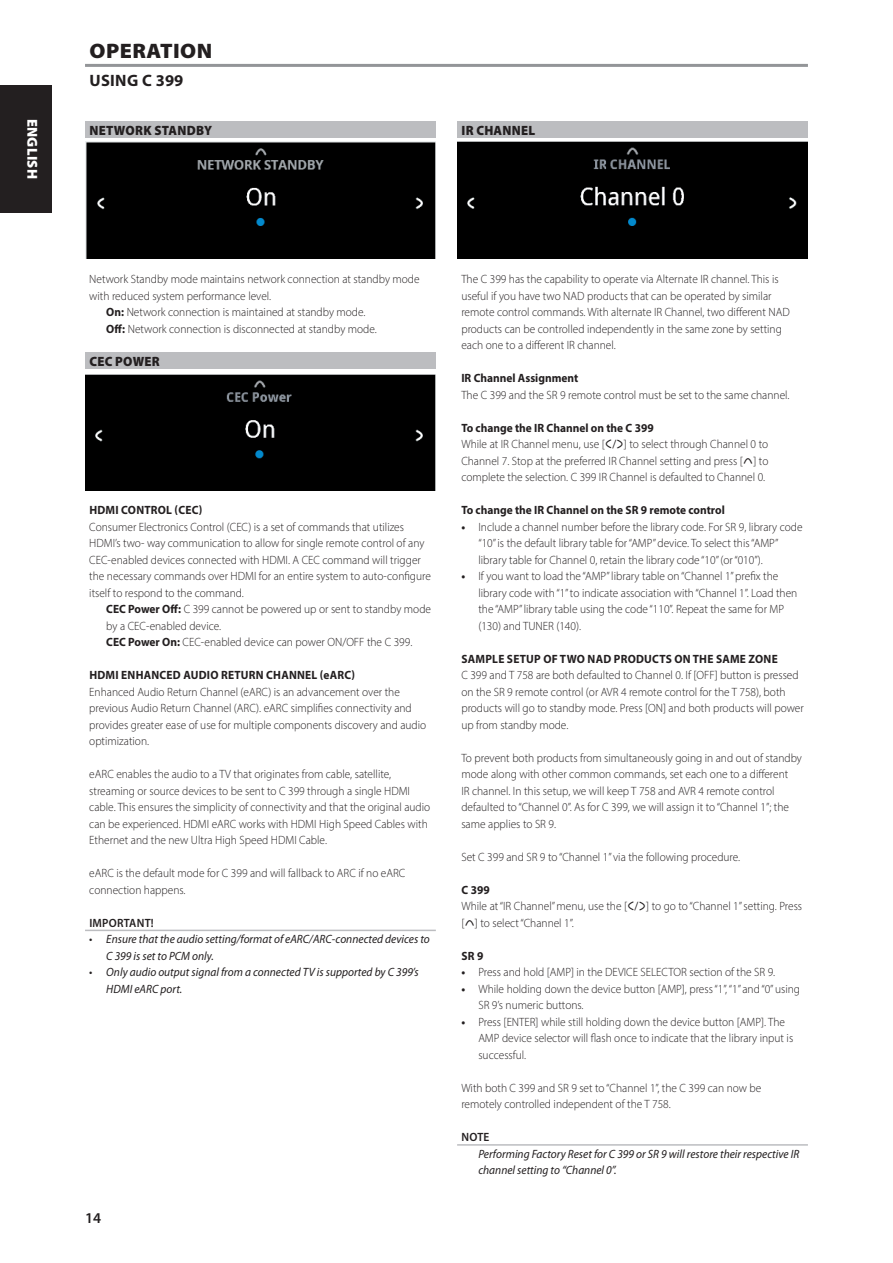
<style>
.page{position:relative;width:893px;height:1263px;background:#fff}
.page>*{position:absolute;margin:0;border:0;box-sizing:border-box;transform-origin:0 0}
.Body_copy_-_header{font:900 21px "Myriad Pro";letter-spacing:.02em;color:#231f20;scale:1.05 1}
.Body_copy_-_header-2{font:700 16.5px "Myriad Pro";letter-spacing:.02em;color:#231f20}
.Misc_-_page_number{font:600 15px "Myriad Pro";color:#231f20}
.Misc_-_language_tab{font:900 14.4px "Myriad Pro";letter-spacing:.02em;color:#fff}
.Body_copy_-_sub-sect{font:900 13.5px "Myriad Pro";letter-spacing:.02em;color:#231f20;scale:.95 1}
.Body_copy_-_normal{font:300 12px/16.5px "Myriad Pro";color:#231f20;scale:.95 1}
.Body_copy_-_indent_1{font:300 12px/16.5px "Myriad Pro";color:#231f20;scale:.95 1}
.Body_copy_-_note{font:italic 12px/16.5px "Myriad Pro";color:#231f20;scale:.95 1}
.Body_copy_-_sub-sect-2{font:700 12px "Myriad Pro";letter-spacing:.02em;color:#231f20;scale:.95 1}
.Body_copy_-_normal-2{font:700 12px "Myriad Pro";color:#231f20;scale:.95 1}
.Body_copy_-_note_hea{font:600 12px "Myriad Pro";letter-spacing:.02em;color:#231f20;scale:.95 1}
.s1{font-weight:700}
</style>
<div class="page">
<div style="left:0;top:85px;width:51px;height:128px;background:#231f20"></div>
<div style="left:85px;top:121px;width:351px;height:17px;background:#bcbdc0"></div>
<div style="left:85px;top:352px;width:351px;height:17px;background:#bcbdc0"></div>
<hr style="left:85px;top:930px;width:351px;height:1px;background:#bcbdc0">
<div style="left:457px;top:121px;width:351px;height:17px;background:#bcbdc0"></div>
<hr style="left:457px;top:1144px;width:351px;height:2px;background:#bcbdc0">
<hr style="left:85px;top:64px;width:723px;height:3px;background:#939598">
<img style="left:85px;top:141px;width:350px;height:117px">
<div style="left:457px;top:141px;width:351px;height:117px;background:#000"></div>
<div style="left:85px;top:374px;width:350px;height:117px;background:#000"></div>
<p class="Body_copy_-_header" style="left:90px;top:37px;width:118px">OPERATION</p>
<p class="Body_copy_-_header-2" style="left:89px;top:70px;width:95px">USING C 399</p>
<p class="Misc_-_language_tab" style="left:42px;top:119px;width:62px;rotate:90deg">ENGLISH</p>
<p class="Body_copy_-_sub-sect" style="left:89px;top:121px;width:131px">NETWORK STANDBY</p>
<p class="Body_copy_-_sub-sect" style="left:461px;top:121px;width:79px">IR CHANNEL</p>
<p class="Body_copy_-_normal" style="left:89px;top:271px;width:349px">Network Standby mode maintains network connection at standby mode with reduced system performance level.</p>
<p class="Body_copy_-_indent_1" style="left:106px;top:304px;width:274px"><span class="s1">On:</span> Network connection is maintained at standby mode.</p>
<p class="Body_copy_-_indent_1" style="left:106px;top:320px;width:286px"><span class="s1">Off:</span> Network connection is disconnected at standby mode.</p>
<p class="Body_copy_-_sub-sect" style="left:89px;top:352px;width:76px">CEC POWER</p>
<p class="Body_copy_-_sub-sect-2" style="left:89px;top:502px;width:120px">HDMI CONTROL (CEC)</p>
<p class="Body_copy_-_normal" style="left:89px;top:518px;width:361px">Consumer Electronics Control (CEC) is a set of commands that utilizes HDMI’s two- way communication to allow for single remote control of any CEC-enabled devices connected with HDMI. A CEC command will trigger the necessary commands over HDMI for an entire system to auto-configure itself to respond to the command.</p>
<p class="Body_copy_-_indent_1" style="left:106px;top:601px;width:343px"><span class="s1">CEC Power Off:</span> C 399 cannot be powered up or sent to standby mode by a CEC-enabled device.</p>
<p class="Body_copy_-_indent_1" style="left:106px;top:634px;width:324px"><span class="s1">CEC Power On:</span> CEC-enabled device can power ON/OFF the C 399.</p>
<p class="Body_copy_-_sub-sect-2" style="left:89px;top:667px;width:281px">HDMI ENHANCED AUDIO RETURN CHANNEL (eARC)</p>
<p class="Body_copy_-_normal" style="left:89px;top:683px;width:356px">Enhanced Audio Return Channel (eARC) is an advancement over the previous Audio Return Channel (ARC). eARC simplifies connectivity and provides greater ease of use for multiple components discovery and audio optimization.</p>
<p class="Body_copy_-_normal" style="left:89px;top:766px;width:360px">eARC enables the audio to a TV that originates from cable, satellite, streaming or source devices to be sent to C 399 through a single HDMI cable. This ensures the simplicity of connectivity and that the original audio can be experienced. HDMI eARC works with HDMI High Speed Cables with Ethernet and the new Ultra High Speed HDMI Cable.</p>
<p class="Body_copy_-_normal" style="left:89px;top:865px;width:334px">eARC is the default mode for C 399 and will fallback to ARC if no eARC connection happens.</p>
<p class="Body_copy_-_note_hea" style="left:89px;top:915px;width:69px">IMPORTANT!</p>
<p class="Body_copy_-_note" style="left:106px;top:931px;width:342px;text-indent:-17px">• Ensure that the audio setting/format of eARC/ARC-connected devices to<br>C 399 is set to PCM only.</p>
<p class="Body_copy_-_note" style="left:106px;top:964px;width:330px;text-indent:-17px">• Only audio output signal from a connected TV is supported by C 399’s<br>HDMI eARC port.</p>
<p class="Misc_-_page_number" style="left:85px;top:1208px;width:18px">14</p>
<p class="Body_copy_-_normal" style="left:461px;top:271px;width:347px">The C 399 has the capability to operate via Alternate IR channel. This is useful if you have two NAD products that can be operated by similar remote control commands. With alternate IR Channel, two different NAD products can be controlled independently in the same zone by setting each one to a different IR channel.</p>
<p class="Body_copy_-_normal-2" style="left:461px;top:370px;width:125px">IR Channel Assignment</p>
<p class="Body_copy_-_normal" style="left:461px;top:386px;width:347px">The C 399 and the SR 9 remote control must be set to the same channel.</p>
<p class="Body_copy_-_normal-2" style="left:461px;top:420px;width:204px">To change the IR Channel on the C 399</p>
<p class="Body_copy_-_normal" style="left:461px;top:436px;width:325px;text-align:justify">While at IR Channel menu, use [ ▲] to select through Channel 0 to Channel 7. Stop at the preferred IR Channel setting and press [ ] to complete the selection. C 399 IR Channel is defaulted to Channel 0.</p>
<p class="Body_copy_-_normal-2" style="left:461px;top:502px;width:279px">To change the IR Channel on the SR 9 remote control</p>
<p class="Body_copy_-_indent_1" style="left:478px;top:518px;width:343px;text-indent:-17px"><span class="s1">•</span> Include a channel number before the library code. For SR 9, library code “10” is the default library table for “AMP” device. To select this “AMP” library table for Channel 0, retain the library code “10” (or “010”).</p>
<p class="Body_copy_-_indent_1" style="left:478px;top:568px;width:337px;text-indent:-17px"><span class="s1">•</span> If you want to load the “AMP” library table on “Channel 1” prefix the library code with “1” to indicate association with “Channel 1”. Load then the “AMP” library table using the code “110”. Repeat the same for MP (130) and TUNER (140).</p>
<p class="Body_copy_-_sub-sect-2" style="left:461px;top:651px;width:334px">SAMPLE SETUP OF TWO NAD PRODUCTS ON THE SAME ZONE</p>
<p class="Body_copy_-_normal" style="left:461px;top:667px;width:362px">C 399 and T 758 are both defaulted to Channel 0. If [OFF] button is pressed on the SR 9 remote control (or AVR 4 remote control for the T 758), both products will go to standby mode. Press [ON] and both products will power up from standby mode.</p>
<p class="Body_copy_-_normal" style="left:461px;top:749px;width:360px">To prevent both products from simultaneously going in and out of standby mode along with other common commands, set each one to a different<br>IR channel. In this setup, we will keep T 758 and AVR 4 remote control defaulted to “Channel 0”. As for C 399, we will assign it to “Channel 1”; the same applies to SR 9.</p>
<p class="Body_copy_-_normal" style="left:461px;top:848px;width:295px">Set C 399 and SR 9 to “Channel 1” via the following procedure.</p>
<p class="Body_copy_-_sub-sect-2" style="left:461px;top:882px;width:31px">C 399</p>
<p class="Body_copy_-_normal" style="left:461px;top:898px;width:360px">While at “IR Channel” menu, use the [ ▲] to go to “Channel 1” setting. Press [ ] to select “Channel 1”.</p>
<p class="Body_copy_-_sub-sect-2" style="left:461px;top:948px;width:25px">SR 9</p>
<p class="Body_copy_-_indent_1" style="left:461px;top:964px;width:332px"><span class="s1">•</span> Press and hold [AMP] in the DEVICE SELECTOR section of the SR 9.</p>
<p class="Body_copy_-_indent_1" style="left:478px;top:980px;width:340px;text-indent:-17px"><span class="s1">•</span> While holding down the device button [AMP], press “1”, “1” and “0” using<br>SR 9’s numeric buttons.</p>
<p class="Body_copy_-_indent_1" style="left:478px;top:1013px;width:333px;text-indent:-17px"><span class="s1">•</span> Press [ENTER] while still holding down the device button [AMP]. The<br>AMP device selector will flash once to indicate that the library input is successful.</p>
<p class="Body_copy_-_normal" style="left:461px;top:1079px;width:317px">With both C 399 and SR 9 set to “Channel 1”, the C 399 can now be remotely controlled independent of the T 758.</p>
<p class="Body_copy_-_note_hea" style="left:461px;top:1129px;width:31px">NOTE</p>
<p class="Body_copy_-_note" style="left:478px;top:1145px;width:339px">Performing Factory Reset for C 399 or SR 9 will restore their respective IR channel setting to “Channel 0”.</p>
</div>
